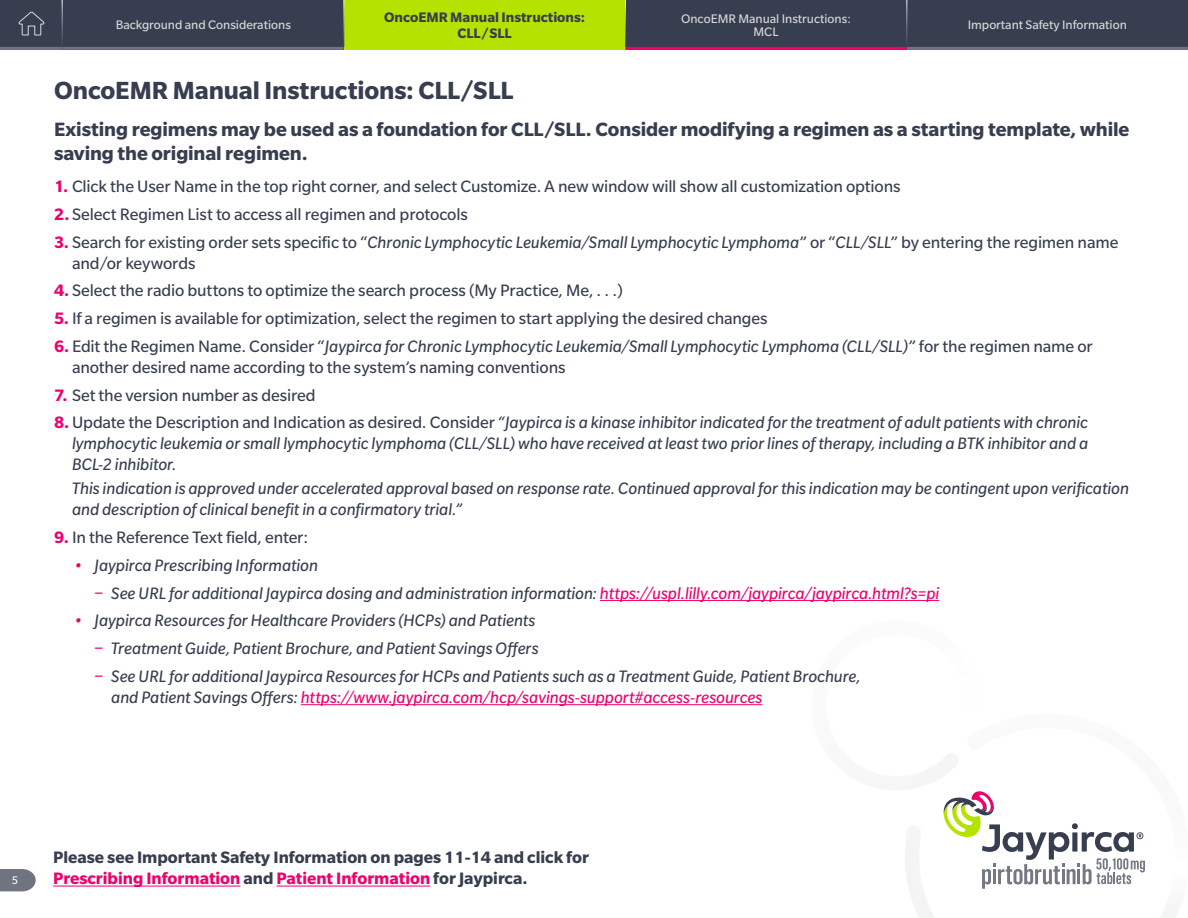
<style>
.page{position:relative;width:1188px;height:918px;background:#fff}
.page>*{position:absolute;margin:0;border:0;box-sizing:border-box;transform-origin:0 0}
.t1{font:700 27px "Slate Pro";letter-spacing:-.005em;color:#373e4f}
.t2{font:700 21px/24px "Slate Pro";letter-spacing:-.005em;color:#373e4f}
.t3{font:italic 18px/21px "Slate Pro";letter-spacing:-.005em;color:#373e4f}
.t4{font:18px/21px "Slate Pro";letter-spacing:-.01em;color:#373e4f}
.t5{font:700 18px/21px "Slate Pro";color:#373e4f}
.t6{font:italic 18px "Slate Pro";color:#ee006d}
.t7{font:700 15px/16.5px "Slate Pro";color:#373e4f;text-align:center}
.t8{font:13.5px/13.5px "Slate Pro";color:#d9d9d9;text-align:center}
.t9{font:12px "Slate Pro";color:#fff}
.s1{font-weight:700;color:#ee006d}
.s2{font-style:italic}
.s3{font-weight:700;font-style:normal;color:#ee006d}
.s4{font-style:normal}
.s5{color:#ee006d}
.s6{color:#373e4f}
</style>
<div class="page">
<svg style="left:0;top:869px;width:36px;height:22px"></svg>
<svg style="left:905px;top:829px;width:28px;height:89px;fill:#f6f6f7"></svg>
<svg style="left:943px;top:791px;width:202px;height:98px"></svg>
<hr style="left:53px;top:886px;width:187px;height:1px;background:#ee006d">
<hr style="left:277px;top:886px;width:153px;height:1px;background:#ee006d">
<hr style="left:600px;top:600px;width:339px;height:1px;background:#ee006d">
<hr style="left:301px;top:704px;width:461px;height:1px;background:#ee006d">
<div style="left:0;top:0;width:1188px;height:47px;background:#373e4f"></div>
<div style="left:63px;top:0;width:281px;height:50px;background:#373e4f"></div>
<div style="left:344px;top:0;width:281px;height:50px;background:#b6e200"></div>
<svg style="left:19px;top:12px;width:25px;height:24px"></svg>
<hr style="left:344px;top:0;width:1px;height:50px;background:#fff">
<hr style="left:62px;top:0;width:1px;height:50px;background:#fff">
<hr style="left:625px;top:0;width:1px;height:50px;background:#fff">
<hr style="left:907px;top:0;width:1px;height:50px;background:#fff">
<hr style="left:344px;top:47px;width:281px;height:3px;background:#b6e200">
<hr style="left:626px;top:47px;width:281px;height:3px;background:#ee006d">
<hr style="left:907px;top:47px;width:281px;height:3px;background:#6f7480">
<hr style="left:62px;top:47px;width:282px;height:3px;background:#6f7480">
<hr style="left:0;top:47px;width:62px;height:3px;background:#6f7480">
<p class="t8" style="left:116px;top:18px;width:177px">Background and Considerations</p>
<p class="t7" style="left:384px;top:8px;width:202px">OncoEMR Manual Instructions:<br>CLL/SLL</p>
<p class="t8" style="left:681px;top:11px;width:171px">OncoEMR Manual Instructions:<br>MCL</p>
<p class="t8" style="left:968px;top:18px;width:161px">Important Safety Information</p>
<h1 class="t1" style="left:54px;top:75px;width:461px">OncoEMR Manual Instructions: CLL/SLL</h1>
<p class="t2" style="left:54px;top:117px;width:1077px">Existing regimens may be used as a foundation for CLL/SLL. Consider modifying a regimen as a starting template, while saving the original regimen.</p>
<p class="t4" style="left:54px;top:176px;width:848px"><span class="s1">1.</span> Click the User Name in the top right corner, and select Customize. A new window will show all customization options</p>
<p class="t4" style="left:54px;top:204px;width:415px"><span class="s1">2.</span> Select Regimen List to access all regimen and protocols</p>
<p class="t4" style="left:72px;top:231px;width:1048px;text-indent:-18px"><span class="s1">3.</span> Search for existing order sets specific to “<span class="s2">Chronic Lymphocytic Leukemia/Small Lymphocytic Lymphoma</span>” or “<span class="s2">CLL/SLL</span>” by entering the regimen name and/or keywords</p>
<p class="t4" style="left:54px;top:280px;width:570px"><span class="s1">4.</span> Select the radio buttons to optimize the search process (My Practice, Me, . . .)</p>
<p class="t4" style="left:54px;top:308px;width:715px"><span class="s1">5.</span> If a regimen is available for optimization, select the regimen to start applying the desired changes</p>
<p class="t4" style="left:72px;top:336px;width:1022px;text-indent:-18px"><span class="s1">6.</span> Edit the Regimen Name. Consider “<span class="s2">Jaypirca for Chronic Lymphocytic Leukemia/Small Lymphocytic Lymphoma (CLL/SLL)</span>” for the regimen name or another desired name according to the system’s naming conventions</p>
<p class="t4" style="left:54px;top:384px;width:263px"><span class="s1">7.</span> Set the version number as desired</p>
<p class="t3" style="left:72px;top:412px;width:1018px;text-align:justify;text-indent:-18px"><span class="s3">8.</span> <span class="s4">Update the Description and Indication as desired. Consider</span> “Jaypirca is a kinase inhibitor indicated for the treatment of adult patients with chronic lymphocytic leukemia or small lymphocytic lymphoma (CLL/SLL) who have received at least two prior lines of therapy, including a BTK inhibitor and a BCL-2 inhibitor.</p>
<p class="t3" style="left:72px;top:478px;width:1059px">This indication is approved under accelerated approval based on response rate. Continued approval for this indication may be contingent upon verification and description of clinical benefit in a confirmatory trial.”</p>
<p class="t4" style="left:54px;top:527px;width:256px"><span class="s1">9.</span> In the Reference Text field, enter:</p>
<p class="t3" style="left:111px;top:551px;width:830px;line-height:27.8px;text-indent:-37px"><span class="s5">•</span> Jaypirca Prescribing Information<br>See URL for additional Jaypirca dosing and administration information: <span class="s5">https://uspl.lilly.com/jaypirca/jaypirca.html?s=pi</span></p>
<p class="t3" style="left:111px;top:607px;width:751px;line-height:27.8px;text-indent:-37px"><span class="s5">•</span> Jaypirca Resources for Healthcare Providers (HCPs) and Patients<br>Treatment Guide, Patient Brochure, and Patient Savings Offers<br>See URL for additional Jaypirca Resources for HCPs and Patients such as a Treatment Guide, Patient Brochure,</p>
<p class="t6" style="left:111px;top:688px;width:653px"><span class="s6">and Patient Savings Offers:</span> https://www.jaypirca.com/hcp/savings-support#access-resources</p>
<p class="t9" style="left:12px;top:874px;width:8px">5</p>
<p class="t5" style="left:53px;top:847px;width:537px">Please see Important Safety Information on pages 11-14 and click for<br><span class="s5">Prescribing Information</span> and <span class="s5">Patient Information</span> for Jaypirca.</p>
</div>
